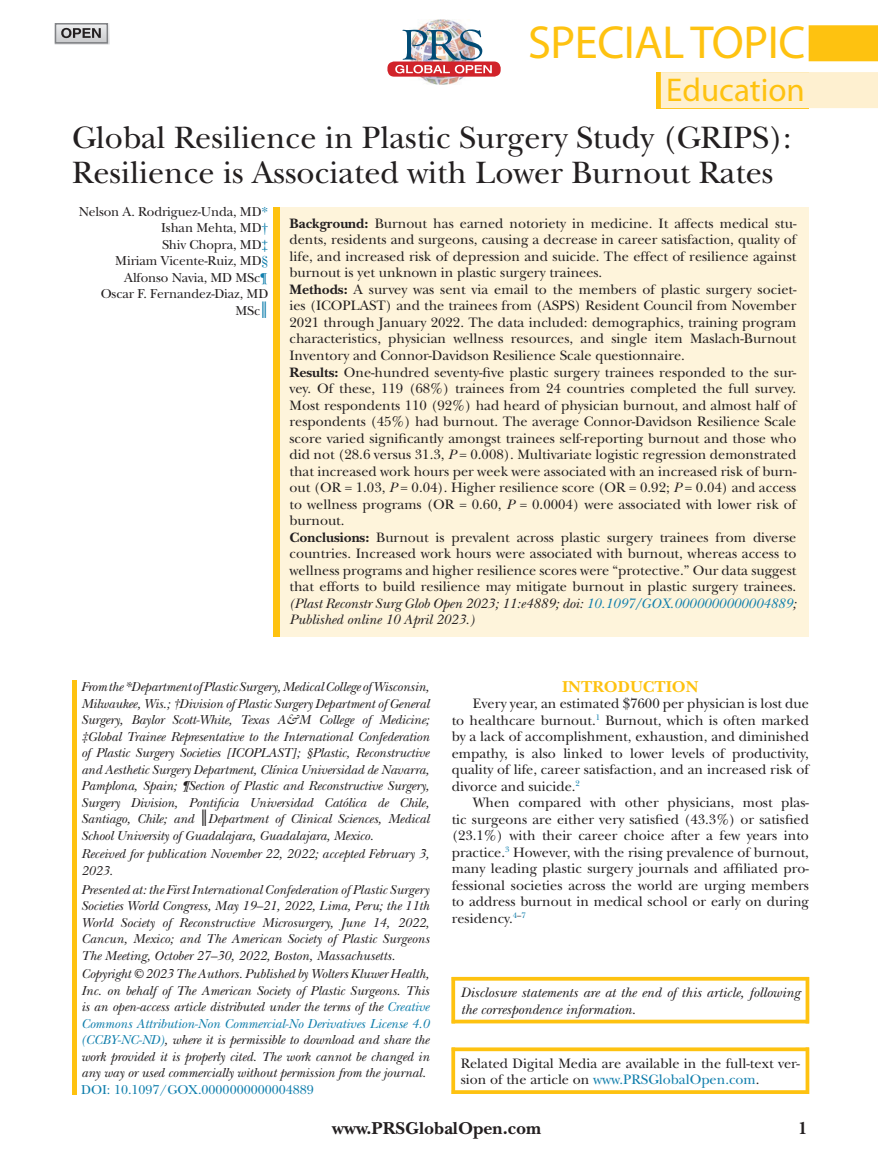
<style>
.page{position:relative;width:878px;height:1175px;background:#fff}
.page>*{position:absolute;margin:0;border:0;box-sizing:border-box;transform-origin:0 0}
.t1{font:46.5px "Myriad Pro";letter-spacing:-.01em;color:#fec210}
.t2{font:33px "Myriad Pro";color:#fec210}
.t3{font:32.25px/34.5px "New Baskerville Std";color:#231f20}
.t4{font:700 18px "New Baskerville Std";color:#231f20}
.t5{font:700 16.5px "New Baskerville Std";color:#fec210}
.t6{font:14.25px/16.5px "New Baskerville Std";color:#231f20}
.t7{font:italic 14.25px/16.5px "New Baskerville Std";color:#231f20}
.t8{font:italic 13.5px/16.5px "New Baskerville Std";color:#231f20;text-align:justify}
.t9{font:13.5px/16.5px "New Baskerville Std";letter-spacing:-.01em;color:#231f20;text-align:right}
.t10{font:13.5px "New Baskerville Std";color:#0f7eac}
.s1{color:#0f7eac}
.s2{font-family:"Arial Unicode MS";color:#0f7eac}
.s3{font-weight:700}
.s4{font-style:italic}
.s5{font-style:italic;color:#0f7eac}
.s6{font-family:"Arial Unicode MS";font-style:normal}
</style>
<div class="page">
<div style="left:656px;top:72px;width:153px;height:36px;background:#fec210"></div>
<div style="left:660px;top:72px;width:218px;height:36px;background:#fef0d0"></div>
<div style="left:808px;top:25px;width:70px;height:36px;background:#fec210"></div>
<img style="left:418px;top:20px;width:48px;height:64px">
<div style="left:387px;top:61px;width:113px;height:16px;background:#d1232a;border-radius:7px"></div>
<img style="left:395px;top:29px;width:97px;height:44px">
<div style="left:274px;top:126px;width:534px;height:511px;background:#fef4db"></div>
<div style="left:274px;top:205px;width:6px;height:77px;background:#fec210"></div>
<div style="left:274px;top:271px;width:6px;height:93px;background:#fec210"></div>
<div style="left:274px;top:354px;width:6px;height:175px;background:#fec210"></div>
<div style="left:274px;top:519px;width:6px;height:118px;background:#fec210"></div>
<hr style="left:72px;top:680px;width:4px;height:165px;background:#fec210">
<hr style="left:72px;top:845px;width:4px;height:35px;background:#fec210">
<hr style="left:72px;top:880px;width:4px;height:85px;background:#fec210">
<hr style="left:72px;top:965px;width:4px;height:118px;background:#fec210">
<hr style="left:72px;top:1081px;width:4px;height:13px;background:#fec210">
<div style="left:272px;top:126px;width:536px;height:80px;background:#fff"></div>
<img style="left:54px;top:23px;width:55px;height:22px">
<div style="left:55px;top:23px;width:53px;height:21px;border:2px solid #808285"></div>
<svg style="left:61px;top:28px;width:40px;height:10px"></svg>
<svg style="left:451px;top:977px;width:4px;height:46px"></svg>
<svg style="left:805px;top:977px;width:4px;height:46px"></svg>
<svg style="left:452px;top:976px;width:356px;height:4px"></svg>
<svg style="left:452px;top:1019px;width:356px;height:4px"></svg>
<svg style="left:451px;top:1047px;width:4px;height:47px"></svg>
<svg style="left:805px;top:1047px;width:4px;height:47px"></svg>
<svg style="left:452px;top:1047px;width:356px;height:4px"></svg>
<svg style="left:452px;top:1090px;width:356px;height:4px"></svg>
<h1 class="t1" style="left:528px;top:14px;width:279px">Special Topic</h1>
<h2 class="t2" style="left:666px;top:69px;width:140px">Education</h2>
<h3 class="t3" style="left:72px;top:121px;width:721px">Global Resilience in Plastic Surgery Study (GRIPS):<br>Resilience is Associated with Lower Burnout Rates</h3>
<p class="t9" style="left:79px;top:203px;width:191px">Nelson A. Rodriguez-Unda, MD<span class="s1">*<br></span>Ishan Mehta, MD<span class="s1">†<br></span>Shiv Chopra, MD<span class="s1">‡<br></span>Miriam Vicente-Ruiz, MD<span class="s1">§<br></span>Alfonso Navia, MD MSc<span class="s1">¶<br></span>Oscar F. Fernandez-Diaz, MD<br>MSc<span class="s2">║</span></p>
<p class="t6" style="left:289px;top:215px;width:508px"><span class="s3">Background:</span> Burnout has earned notoriety in medicine. It affects medical stu&shy;dents, residents and surgeons, causing a decrease in career satisfaction, quality of life, and increased risk of depression and suicide. The effect of resilience against burnout is yet unknown in plastic surgery trainees.<br><span class="s3">Methods:</span> A survey was sent via email to the members of plastic surgery societ&shy;ies (ICOPLAST) and the trainees from (ASPS) Resident Council from November 2021 through January 2022. The data included: demographics, training program characteristics, physician wellness resources, and single item Maslach-Burnout Inventory and Connor-Davidson Resilience Scale questionnaire.<br><span class="s3">Results:</span> One-hundred seventy-five plastic surgery trainees responded to the sur&shy;vey. Of these, 119 (68%) trainees from 24 countries completed the full survey.<br>Most respondents 110 (92%) had heard of physician burnout, and almost half of respondents (45%) had burnout. The average Connor-Davidson Resilience Scale score varied significantly amongst trainees self-reporting burnout and those who did not (28.6 versus 31.3, <span class="s4">P</span> = 0.008). Multivariate logistic regression demonstrated that increased work hours per week were associated with an increased risk of burn&shy;out (OR = 1.03, <span class="s4">P</span> = 0.04). Higher resilience score (OR = 0.92; <span class="s4">P</span> = 0.04) and access to wellness programs (OR = 0.60, <span class="s4">P</span> = 0.0004) were associated with lower risk of burnout.<br><span class="s3">Conclusions:</span> Burnout is prevalent across plastic surgery trainees from diverse countries. Increased work hours were associated with burnout, whereas access to wellness programs and higher resilience scores were “protective.” Our data suggest that efforts to build resilience may mitigate burnout in plastic surgery trainees. <span class="s4">(Plast Reconstr Surg Glob Open 2023; 11:e4889; doi:</span> <span class="s5">10.1097/GOX.0000000000004889</span><span class="s4">; Published online 10 April 2023.)</span></p>
<p class="t8" style="left:81px;top:678px;width:350px">From the *Department of Plastic Surgery, Medical College of Wisconsin, Milwaukee, Wis.; †Division of Plastic Surgery Department of General Surgery, Baylor Scott-White, Texas A&amp;M College of Medicine; ‡Global Trainee Representative to the International Confederation of Plastic Surgery Societies [ICOPLAST]; §Plastic, Reconstructive and Aesthetic Surgery Department, Clínica Universidad de Navarra, Pamplona, Spain; ¶Section of Plastic and Reconstructive Surgery, Surgery Division, Pontificia Universidad Católica de Chile, Santiago, Chile; and <span class="s6">║</span>Department of Clinical Sciences, Medical School University of Guadalajara, Guadalajara, Mexico.</p>
<p class="t8" style="left:81px;top:845px;width:349px">Received for publication November 22, 2022; accepted February 3,<br>2023.</p>
<p class="t8" style="left:81px;top:881px;width:350px">Presented at: the First International Confederation of Plastic Surgery Societies World Congress, May 19–21, 2022, Lima, Peru; the 11th World Society of Reconstructive Microsurgery, June 14, 2022, Cancun, Mexico; and The American Society of Plastic Surgeons The Meeting, October 27–30, 2022, Boston, Massachusetts.</p>
<p class="t8" style="left:81px;top:965px;width:350px">Copyright © 2023 The Authors. Published by Wolters Kluwer Health, Inc. on behalf of The American Society of Plastic Surgeons. This is an open-access article distributed under the terms of the <span class="s1">Creative Commons Attribution-Non Commercial-No Derivatives License 4.0 (CCBY-NC-ND)</span>, where it is permissible to download and share the work provided it is properly cited. The work cannot be changed in any way or used commercially without permission from the journal.</p>
<p class="t10" style="left:81px;top:1081px;width:234px">DOI: 10.1097/GOX.0000000000004889</p>
<p class="t5" style="left:562px;top:676px;width:138px">INTRODUCTION</p>
<p class="t6" style="left:451px;top:695px;width:359px;text-align:justify;text-indent:21px">Every year, an estimated $7600 per physician is lost due to healthcare burnout.<sup>1</sup> Burnout, which is often marked by a lack of accomplishment, exhaustion, and diminished empathy, is also linked to lower levels of productivity, quality of life, career satisfaction, and an increased risk of divorce and suicide.<sup>2</sup></p>
<p class="t6" style="left:451px;top:794px;width:359px;text-align:justify;text-indent:21px">When compared with other physicians, most plas&shy;tic surgeons are either very satisfied (43.3%) or satisfied (23.1%) with their career choice after a few years into practice.<sup>3</sup> However, with the rising prevalence of burnout, many leading plastic surgery journals and affiliated pro&shy;fessional societies across the world are urging members to address burnout in medical school or early on during residency.<sup>4</sup><sup>–</sup><sup>7</sup></p>
<p class="t7" style="left:460px;top:984px;width:341px">Disclosure statements are at the end of this article, following the correspondence information.</p>
<p class="t6" style="left:460px;top:1054px;width:341px">Related Digital Media are available in the full-text ver&shy;sion of the article on <span class="s1">www.PRSGlobalOpen.com</span>.</p>
<p class="t4" style="left:332px;top:1118px;width:210px">www.PRSGlobalOpen.com</p>
<p class="t4" style="left:798px;top:1118px;width:11px">1</p>
</div>
